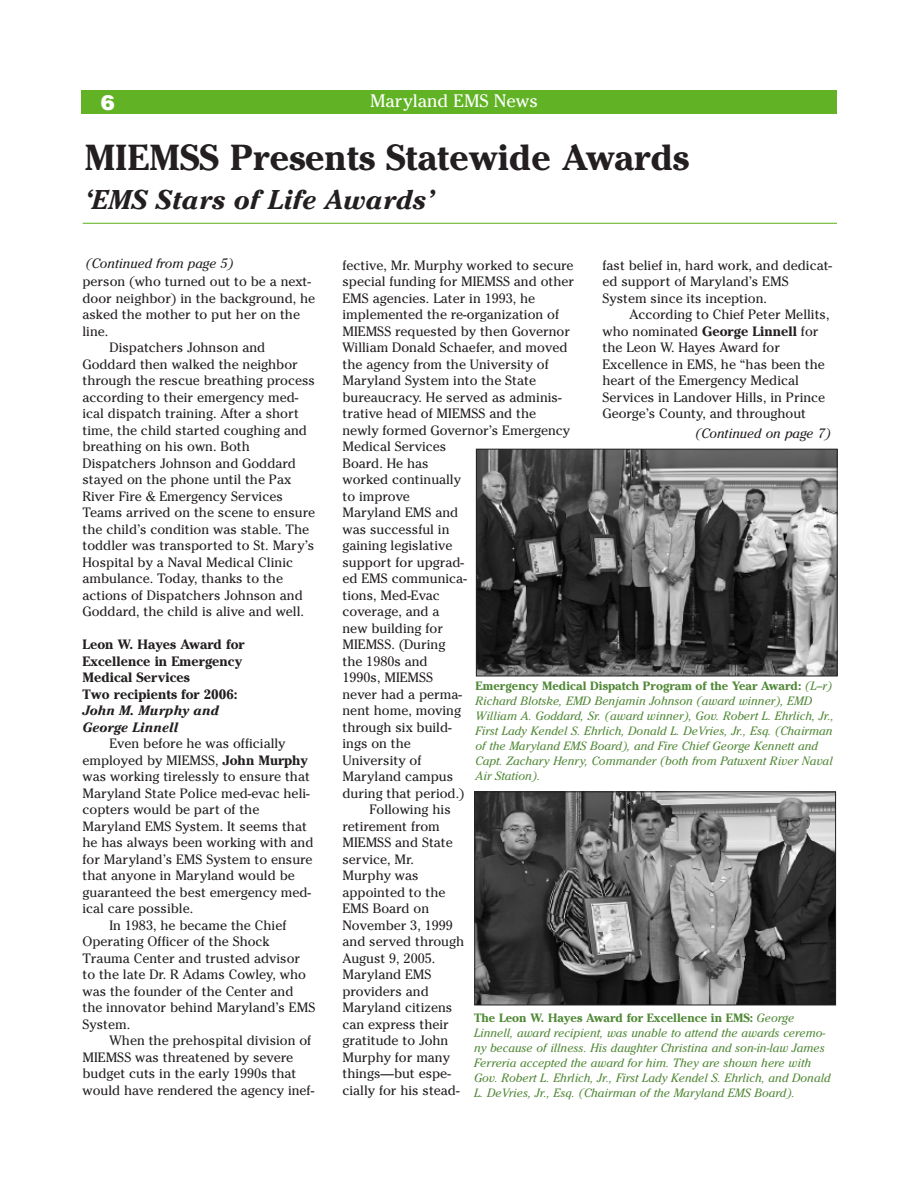
<style>
.page{position:relative;width:918px;height:1188px;background:#fff}
.page>*{position:absolute;margin:0;border:0;box-sizing:border-box;transform-origin:0 0}
.t1{font:700 36px "Cheltenham";color:#231f20}
.t2{font:italic 700 27px "Cheltenham";color:#231f20}
.t3{font:900 21px "Helvetica";color:#fff}
.t4{font:18px "Cheltenham";color:#fff}
.t5{font:13.5px/16.5px "Cheltenham";color:#231f20}
.t6{font:700 13.5px/16.5px "Cheltenham";color:#231f20}
.t7{font:italic 13.5px "Cheltenham";color:#231f20}
.t8{font:italic 700 13.5px/16.5px "Cheltenham";color:#231f20}
.t9{font:italic 12px/15px "Cheltenham";color:#518937}
.s1{font-weight:700}
.s2{font-weight:700;font-style:normal}
</style>
<div class="page">
<div style="left:81px;top:90px;width:756px;height:24px;background:#61b325"></div>
<hr style="left:83px;top:223px;width:754px;height:1px;background:#61b325">
<img style="left:478px;top:451px;width:358px;height:223px">
<div style="left:476px;top:449px;width:362px;height:227px;border:1px solid #231f20"></div>
<img style="left:476px;top:793px;width:358px;height:210px">
<div style="left:474px;top:791px;width:362px;height:214px;border:1px solid #231f20"></div>
<h3 class="t3" style="left:101px;top:90px;width:16px">6</h3>
<h3 class="t4" style="left:370px;top:90px;width:170px">Maryland EMS News</h3>
<h1 class="t1" style="left:84px;top:136px;width:606px">MIEMSS Presents Statewide Awards</h1>
<h2 class="t2" style="left:84px;top:184px;width:351px">‘EMS Stars of Life Awards’</h2>
<p class="t7" style="left:86px;top:258px;width:149px">(Continued from page 5)</p>
<p class="t5" style="left:82px;top:273px;width:230px">person (who turned out to be a next-</p>
<p class="t5" style="left:82px;top:290px;width:234px">door neighbor) in the background, he</p>
<p class="t5" style="left:82px;top:306px;width:219px">asked the mother to put her on the</p>
<p class="t5" style="left:82px;top:323px;width:27px">line.</p>
<p class="t5" style="left:110px;top:339px;width:157px">Dispatchers Johnson and</p>
<p class="t5" style="left:82px;top:356px;width:217px">Goddard then walked the neighbor</p>
<p class="t5" style="left:82px;top:372px;width:234px">through the rescue breathing process</p>
<p class="t5" style="left:82px;top:389px;width:217px">according to their emergency med-</p>
<p class="t5" style="left:82px;top:405px;width:218px">ical dispatch training. After a short</p>
<p class="t5" style="left:82px;top:422px;width:226px">time, the child started coughing and</p>
<p class="t5" style="left:82px;top:438px;width:169px">breathing on his own. Both</p>
<p class="t5" style="left:82px;top:455px;width:215px">Dispatchers Johnson and Goddard</p>
<p class="t5" style="left:82px;top:471px;width:210px">stayed on the phone until the Pax</p>
<p class="t5" style="left:82px;top:488px;width:202px">River Fire &amp; Emergency Services</p>
<p class="t5" style="left:82px;top:504px;width:234px">Teams arrived on the scene to ensure</p>
<p class="t5" style="left:82px;top:521px;width:228px">the child’s condition was stable. The</p>
<p class="t5" style="left:82px;top:537px;width:233px">toddler was transported to St. Mary’s</p>
<p class="t5" style="left:82px;top:554px;width:212px">Hospital by a Naval Medical Clinic</p>
<p class="t5" style="left:82px;top:570px;width:202px">ambulance. Today, thanks to the</p>
<p class="t5" style="left:82px;top:587px;width:222px">actions of Dispatchers Johnson and</p>
<p class="t5" style="left:82px;top:603px;width:223px">Goddard, the child is alive and well.</p>
<p class="t6" style="left:82px;top:636px;width:164px">Leon W. Hayes Award for<br>Excellence in Emergency<br>Medical Services<br>Two recipients for 2006:</p>
<p class="t8" style="left:82px;top:702px;width:138px">John M. Murphy and<br>George Linnell</p>
<p class="t5" style="left:110px;top:735px;width:178px">Even before he was officially</p>
<p class="t5" style="left:82px;top:752px;width:227px">employed by MIEMSS, <span class="s1">John Murphy</span></p>
<p class="t5" style="left:82px;top:768px;width:229px">was working tirelessly to ensure that</p>
<p class="t5" style="left:82px;top:785px;width:229px">Maryland State Police med-evac heli-</p>
<p class="t5" style="left:83px;top:801px;width:178px">copters would be part of the</p>
<p class="t5" style="left:83px;top:818px;width:226px">Maryland EMS System. It seems that</p>
<p class="t5" style="left:83px;top:834px;width:232px">he has always been working with and</p>
<p class="t5" style="left:83px;top:851px;width:232px">for Maryland’s EMS System to ensure</p>
<p class="t5" style="left:83px;top:867px;width:214px">that anyone in Maryland would be</p>
<p class="t5" style="left:83px;top:884px;width:230px">guaranteed the best emergency med-</p>
<p class="t5" style="left:83px;top:900px;width:112px">ical care possible.</p>
<p class="t5" style="left:110px;top:917px;width:178px">In 1983, he became the Chief</p>
<p class="t5" style="left:83px;top:933px;width:189px">Operating Officer of the Shock</p>
<p class="t5" style="left:83px;top:950px;width:219px">Trauma Center and trusted advisor</p>
<p class="t5" style="left:83px;top:966px;width:225px">to the late Dr. R Adams Cowley, who</p>
<p class="t5" style="left:83px;top:983px;width:212px">was the founder of the Center and</p>
<p class="t5" style="left:83px;top:999px;width:234px">the innovator behind Maryland’s EMS</p>
<p class="t5" style="left:83px;top:1016px;width:49px">System.</p>
<p class="t5" style="left:110px;top:1032px;width:203px">When the prehospital division of</p>
<p class="t5" style="left:83px;top:1049px;width:212px">MIEMSS was threatened by severe</p>
<p class="t5" style="left:83px;top:1065px;width:215px">budget cuts in the early 1990s that</p>
<p class="t5" style="left:83px;top:1082px;width:233px">would have rendered the agency inef-</p>
<p class="t5" style="left:602px;top:257px;width:231px">fast belief in, hard work, and dedicat&shy;ed support of Maryland’s EMS<br>System since its inception.</p>
<p class="t5" style="left:602px;top:306px;width:229px;text-indent:27px">According to Chief Peter Mellits, who nominated <span class="s1">George Linnell</span> for the Leon W. Hayes Award for<br>Excellence in EMS, he “has been the heart of the Emergency Medical<br>Services in Landover Hills, in Prince<br>George’s County, and throughout</p>
<p class="t5" style="left:342px;top:257px;width:233px">fective, Mr. Murphy worked to secure</p>
<p class="t5" style="left:342px;top:273px;width:233px">special funding for MIEMSS and other</p>
<p class="t5" style="left:342px;top:290px;width:194px">EMS agencies. Later in 1993, he</p>
<p class="t5" style="left:342px;top:306px;width:218px">implemented the re-organization of</p>
<p class="t5" style="left:342px;top:323px;width:229px">MIEMSS requested by then Governor</p>
<p class="t5" style="left:342px;top:339px;width:227px">William Donald Schaefer, and moved</p>
<p class="t5" style="left:342px;top:356px;width:208px">the agency from the University of</p>
<p class="t5" style="left:342px;top:372px;width:195px">Maryland System into the State</p>
<p class="t5" style="left:342px;top:389px;width:221px">bureaucracy. He served as adminis-</p>
<p class="t5" style="left:342px;top:405px;width:195px">trative head of MIEMSS and the</p>
<p class="t5" style="left:342px;top:422px;width:229px">newly formed Governor’s Emergency</p>
<p class="t5" style="left:342px;top:438px;width:105px">Medical Services</p>
<p class="t5" style="left:342px;top:455px;width:88px">Board. He has</p>
<p class="t5" style="left:342px;top:471px;width:120px">worked continually</p>
<p class="t5" style="left:342px;top:488px;width:69px">to improve</p>
<p class="t5" style="left:342px;top:504px;width:117px">Maryland EMS and</p>
<p class="t5" style="left:342px;top:521px;width:109px">was successful in</p>
<p class="t5" style="left:342px;top:537px;width:111px">gaining legislative</p>
<p class="t5" style="left:342px;top:554px;width:123px">support for upgrad-</p>
<p class="t5" style="left:342px;top:570px;width:126px">ed EMS communica-</p>
<p class="t5" style="left:342px;top:587px;width:99px">tions, Med-Evac</p>
<p class="t5" style="left:342px;top:603px;width:99px">coverage, and a</p>
<p class="t5" style="left:342px;top:620px;width:102px">new building for</p>
<p class="t5" style="left:342px;top:636px;width:104px">MIEMSS. (During</p>
<p class="t5" style="left:342px;top:653px;width:87px">the 1980s and</p>
<p class="t5" style="left:342px;top:669px;width:92px">1990s, MIEMSS</p>
<p class="t5" style="left:342px;top:686px;width:121px">never had a perma-</p>
<p class="t5" style="left:342px;top:702px;width:120px">nent home, moving</p>
<p class="t5" style="left:342px;top:719px;width:111px">through six build-</p>
<p class="t5" style="left:342px;top:735px;width:70px">ings on the</p>
<p class="t5" style="left:342px;top:752px;width:80px">University of</p>
<p class="t5" style="left:342px;top:768px;width:112px">Maryland campus</p>
<p class="t5" style="left:342px;top:785px;width:124px">during that period.)</p>
<p class="t5" style="left:369px;top:801px;width:83px">Following his</p>
<p class="t5" style="left:342px;top:818px;width:99px">retirement from</p>
<p class="t5" style="left:342px;top:834px;width:112px">MIEMSS and State</p>
<p class="t5" style="left:342px;top:851px;width:73px">service, Mr.</p>
<p class="t5" style="left:342px;top:867px;width:78px">Murphy was</p>
<p class="t5" style="left:342px;top:884px;width:104px">appointed to the</p>
<p class="t5" style="left:342px;top:900px;width:88px">EMS Board on</p>
<p class="t5" style="left:342px;top:917px;width:112px">November 3, 1999</p>
<p class="t5" style="left:342px;top:933px;width:123px">and served through</p>
<p class="t5" style="left:342px;top:950px;width:94px">August 9, 2005.</p>
<p class="t5" style="left:342px;top:966px;width:91px">Maryland EMS</p>
<p class="t5" style="left:342px;top:983px;width:88px">providers and</p>
<p class="t5" style="left:342px;top:999px;width:111px">Maryland citizens</p>
<p class="t5" style="left:342px;top:1016px;width:108px">can express their</p>
<p class="t5" style="left:342px;top:1032px;width:107px">gratitude to John</p>
<p class="t5" style="left:342px;top:1049px;width:109px">Murphy for many</p>
<p class="t5" style="left:342px;top:1065px;width:110px">things—but espe-</p>
<p class="t5" style="left:342px;top:1082px;width:119px">cially for his stead-</p>
<p class="t7" style="left:695px;top:428px;width:137px">(Continued on page 7)</p>
<p class="t9" style="left:476px;top:680px;width:360px"><span class="s2">Emergency Medical Dispatch Program of the Year Award:</span> (L–r)<br>Richard Blotske, EMD Benjamin Johnson (award winner), EMD William A. Goddard, Sr. (award winner), Gov. Robert L. Ehrlich, Jr., First Lady Kendel S. Ehrlich, Donald L. DeVries, Jr., Esq. (Chairman of the Maryland EMS Board), and Fire Chief George Kennett and Capt. Zachary Henry, Commander (both from Patuxent River Naval Air Station).</p>
<p class="t9" style="left:474px;top:1011px;width:358px"><span class="s2">The Leon W. Hayes Award for Excellence in EMS:</span> George Linnell, award recipient, was unable to attend the awards ceremo&shy;ny because of illness. His daughter Christina and son-in-law James Ferreria accepted the award for him. They are shown here with Gov. Robert L. Ehrlich, Jr., First Lady Kendel S. Ehrlich, and Donald L. DeVries, Jr., Esq. (Chairman of the Maryland EMS Board).</p>
</div>
